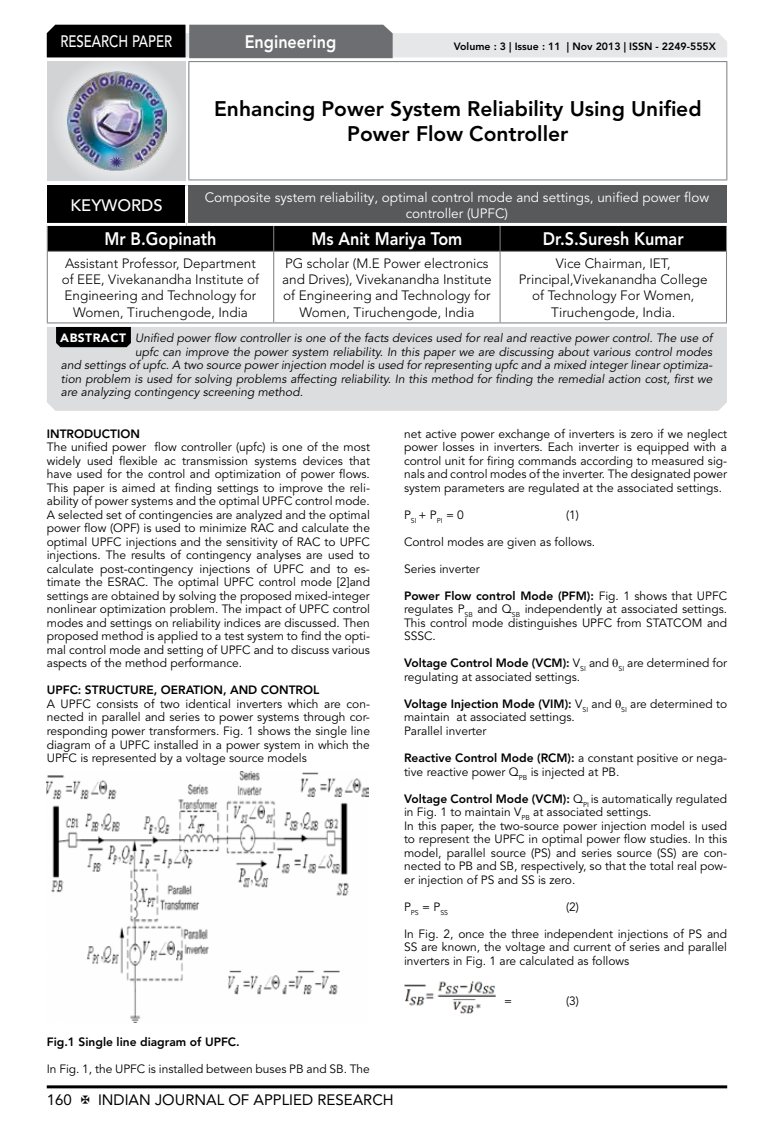
<style>
.page{position:relative;width:774px;height:1136px;background:#fff}
.page>*{position:absolute;margin:0;border:0;box-sizing:border-box;transform-origin:0 0}
.t1{font:800 21px/25.2px "Avenir LT Std";color:#000;text-align:center}
.t2{font:800 18px "Avenir LT Std";color:#fff;scale:.9 1}
.t3{font:500 16.5px "Avenir LT Std";color:#fff;scale:.8 1}
.t4{font:500 16.5px "Avenir LT Std";color:#fff}
.t5{font:15px "Avenir LT Std";color:#000}
.t6{font:300 13.5px/16.2px "Avenir LT Std";color:#000;text-align:center}
.t7{font:13.5px/16.2px "Avenir LT Std";color:#fff;text-align:center}
.t8{font:12px/13.5px "Avenir LT Std";color:#000;text-align:justify}
.t9{font:italic 12px "Avenir LT Std";color:#000}
.t10{font:800 12px "Avenir LT Std";color:#000}
.t11{font:800 10.5px "Avenir LT Std";color:#000}
.t12{font:7.05px "Avenir LT Std";color:#000}
.s1{font-weight:900;font-style:normal;color:#fff}
.s2{font-weight:800}
</style>
<div class="page">
<hr style="left:47px;top:1085px;width:680px;height:3px;background:#000">
<div style="left:48px;top:62px;width:137px;height:118px;background:linear-gradient(to right,#d9dadb,#d9dadb)"></div>
<img style="left:68px;top:71px;width:99px;height:100px">
<svg style="left:47px;top:25px;width:680px;height:33px;background:#979899"></svg>
<hr style="left:188px;top:61px;width:539px;height:1px;background:#808285">
<hr style="left:188px;top:62px;width:1px;height:117px;background:#808285">
<hr style="left:726px;top:62px;width:1px;height:117px;background:#808285">
<hr style="left:188px;top:179px;width:539px;height:1px;background:#808285">
<div style="left:47px;top:226px;width:680px;height:25px;background:#000"></div>
<hr style="left:47px;top:251px;width:227px;height:1px;background:#808285">
<hr style="left:47px;top:252px;width:1px;height:70px;background:#808285">
<hr style="left:274px;top:251px;width:226px;height:1px;background:#808285">
<hr style="left:273px;top:252px;width:1px;height:70px;background:#808285">
<hr style="left:500px;top:251px;width:227px;height:1px;background:#808285">
<hr style="left:499px;top:252px;width:2px;height:70px;background:#808285">
<hr style="left:726px;top:252px;width:1px;height:70px;background:#808285">
<hr style="left:47px;top:322px;width:227px;height:1px;background:#808285">
<hr style="left:274px;top:322px;width:226px;height:1px;background:#808285">
<hr style="left:500px;top:322px;width:227px;height:1px;background:#808285">
<div style="left:47px;top:185px;width:139px;height:39px;background:#000"></div>
<div style="left:186px;top:185px;width:541px;height:39px;background:#58595b"></div>
<hr style="left:185px;top:185px;width:3px;height:38px;background:#fff">
<hr style="left:47px;top:223px;width:139px;height:3px;background:#fff">
<hr style="left:186px;top:223px;width:541px;height:3px;background:#fff">
<div style="left:47px;top:327px;width:680px;height:84px;background:#dcddde"></div>
<svg style="left:56px;top:327px;width:75px;height:20px"></svg>
<img style="left:47px;top:771px;width:321px;height:251px">
<img style="left:404px;top:981px;width:92px;height:33px">
<h3 class="t3" style="left:60px;top:32px;width:139px">RESEARCH PAPER</h3>
<h2 class="t2" style="left:245px;top:31px;width:103px">Engineering</h2>
<p class="t11" style="left:454px;top:41px;width:264px">Volume : 3 | Issue : 11 | Nov 2013 | ISSN - 2249-555X</p>
<h1 class="t1" style="left:214px;top:96px;width:489px">Enhancing Power System Reliability Using Unified<br>Power Flow Controller</h1>
<h3 class="t4" style="left:71px;top:196px;width:94px">KEYWORDS</h3>
<p class="t7" style="left:205px;top:189px;width:506px">Composite system reliability, optimal control mode and settings, unified power flow controller (UPFC)</p>
<h2 class="t2" style="left:105px;top:228px;width:126px">Mr B.Gopinath</h2>
<h2 class="t2" style="left:311px;top:228px;width:169px">Ms Anit Mariya Tom</h2>
<h2 class="t2" style="left:543px;top:228px;width:158px">Dr.S.Suresh Kumar</h2>
<p class="t6" style="left:62px;top:255px;width:199px">Assistant Professor, Department of EEE, Vivekanandha Institute of<br>Engineering and Technology for<br>Women, Tiruchengode, India</p>
<p class="t6" style="left:282px;top:255px;width:211px">PG scholar (M.E Power electronics and Drives), Vivekanandha Institute of Engineering and Technology for Women, Tiruchengode, India</p>
<p class="t6" style="left:519px;top:255px;width:190px">Vice Chairman, IET,<br>Principal,Vivekanandha College of Technology For Women,<br>Tiruchengode, India.</p>
<p class="t9" style="left:60px;top:331px;width:654px"><span class="s1">ABSTRACT</span> Unified power flow controller is one of the facts devices used for real and reactive power control. The use of</p>
<p class="t9" style="left:135px;top:345px;width:579px">upfc can improve the power system reliability. In this paper we are discussing about various control modes</p>
<p class="t9" style="left:61px;top:358px;width:653px">and settings of upfc. A two source power injection model is used for representing upfc and a mixed integer linear optimiza-</p>
<p class="t9" style="left:61px;top:372px;width:653px">tion problem is used for solving problems affecting reliability. In this method for finding the remedial action cost, first we</p>
<p class="t9" style="left:61px;top:385px;width:244px">are analyzing contingency screening method.</p>
<p class="t10" style="left:47px;top:426px;width:95px">INTRODUCTION</p>
<p class="t8" style="left:47px;top:440px;width:325px">The unified power flow controller (upfc) is one of the most widely used flexible ac transmission systems devices that have used for the control and optimization of power flows.<br>This paper is aimed at finding settings to improve the reli&shy;ability of power systems and the optimal UPFC control mode.<br>A selected set of contingencies are analyzed and the optimal power flow (OPF) is used to minimize RAC and calculate the optimal UPFC injections and the sensitivity of RAC to UPFC injections. The results of contingency analyses are used to calculate post-contingency injections of UPFC and to es&shy;timate the ESRAC. The optimal UPFC control mode [2]and settings are obtained by solving the proposed mixed-integer nonlinear optimization problem. The impact of UPFC control modes and settings on reliability indices are discussed. Then proposed method is applied to a test system to find the opti&shy;mal control mode and setting of UPFC and to discuss various aspects of the method performance.</p>
<p class="t10" style="left:47px;top:683px;width:274px">UPFC: STRUCTURE, OERATION, AND CONTROL</p>
<p class="t8" style="left:47px;top:697px;width:325px">A UPFC consists of two identical inverters which are con&shy;nected in parallel and series to power systems through cor&shy;responding power transformers. Fig. 1 shows the single line diagram of a UPFC installed in a power system in which the UPFC is represented by a voltage source models</p>
<p class="t8" style="left:404px;top:427px;width:325px">net active power exchange of inverters is zero if we neglect power losses in inverters. Each inverter is equipped with a control unit for firing commands according to measured sig&shy;nals and control modes of the inverter. The designated power system parameters are regulated at the associated settings.</p>
<p class="t8" style="left:404px;top:508px;width:61px">P<sub>SI</sub> + P<sub>PI</sub> = 0</p>
<p class="t8" style="left:566px;top:508px;width:14px">(1)</p>
<p class="t8" style="left:404px;top:535px;width:193px">Control modes are given as follows.</p>
<p class="t8" style="left:404px;top:562px;width:77px">Series inverter</p>
<p class="t8" style="left:404px;top:589px;width:325px"><span class="s2">Power Flow control Mode (PFM):</span> Fig. 1 shows that UPFC regulates P<sub>SB</sub> and Q<sub>SB</sub> independently at associated settings.<br>This control mode distinguishes UPFC from STATCOM and SSSC.</p>
<p class="t8" style="left:404px;top:656px;width:325px"><span class="s2">Voltage Control Mode (VCM):</span> V<sub>SI</sub> and <sub>SI</sub> are determined for regulating at associated settings.</p>
<p class="t8" style="left:404px;top:697px;width:325px;text-align:left"><span class="s2">Voltage Injection Mode (VIM):</span> V<sub>SI</sub> and <sub>SI</sub> are determined to maintain at associated settings.<br>Parallel inverter</p>
<p class="t8" style="left:404px;top:751px;width:325px"><span class="s2">Reactive Control Mode (RCM):</span> a constant positive or nega&shy;tive reactive power Q<sub>PB</sub> is injected at PB.</p>
<p class="t8" style="left:404px;top:791px;width:325px;text-align:left"><span class="s2">Voltage Control Mode (VCM):</span> Q<sub>PI</sub> is automatically regulated in Fig. 1 to maintain V<sub>PB</sub> at associated settings.<br>In this paper, the two-source power injection model is used to represent the UPFC in optimal power flow studies. In this model, parallel source (PS) and series source (SS) are con&shy;nected to PB and SB, respectively, so that the total real pow&shy;er injection of PS and SS is zero.</p>
<p class="t12" style="left:404px;top:908px;width:46px"><sup>P</sup>PS <sup>=</sup> <sup>P</sup>SS</p>
<p class="t8" style="left:566px;top:899px;width:14px">(2)</p>
<p class="t8" style="left:404px;top:926px;width:325px">In Fig. 2, once the three independent injections of PS and SS are known, the voltage and current of series and parallel inverters in Fig. 1 are calculated as follows</p>
<p class="t8" style="left:504px;top:994px;width:9px">=</p>
<p class="t8" style="left:566px;top:994px;width:14px">(3)</p>
<p class="t10" style="left:47px;top:1034px;width:194px">Fig.1 Single line diagram of UPFC.</p>
<p class="t8" style="left:47px;top:1061px;width:325px">In Fig. 1, the UPFC is installed between buses PB and SB. The</p>
<p class="t5" style="left:47px;top:1090px;width:27px">160</p>
<p class="t5" style="left:98px;top:1090px;width:297px">INDIAN JOURNAL OF APPLIED RESEARCH</p>
</div>
